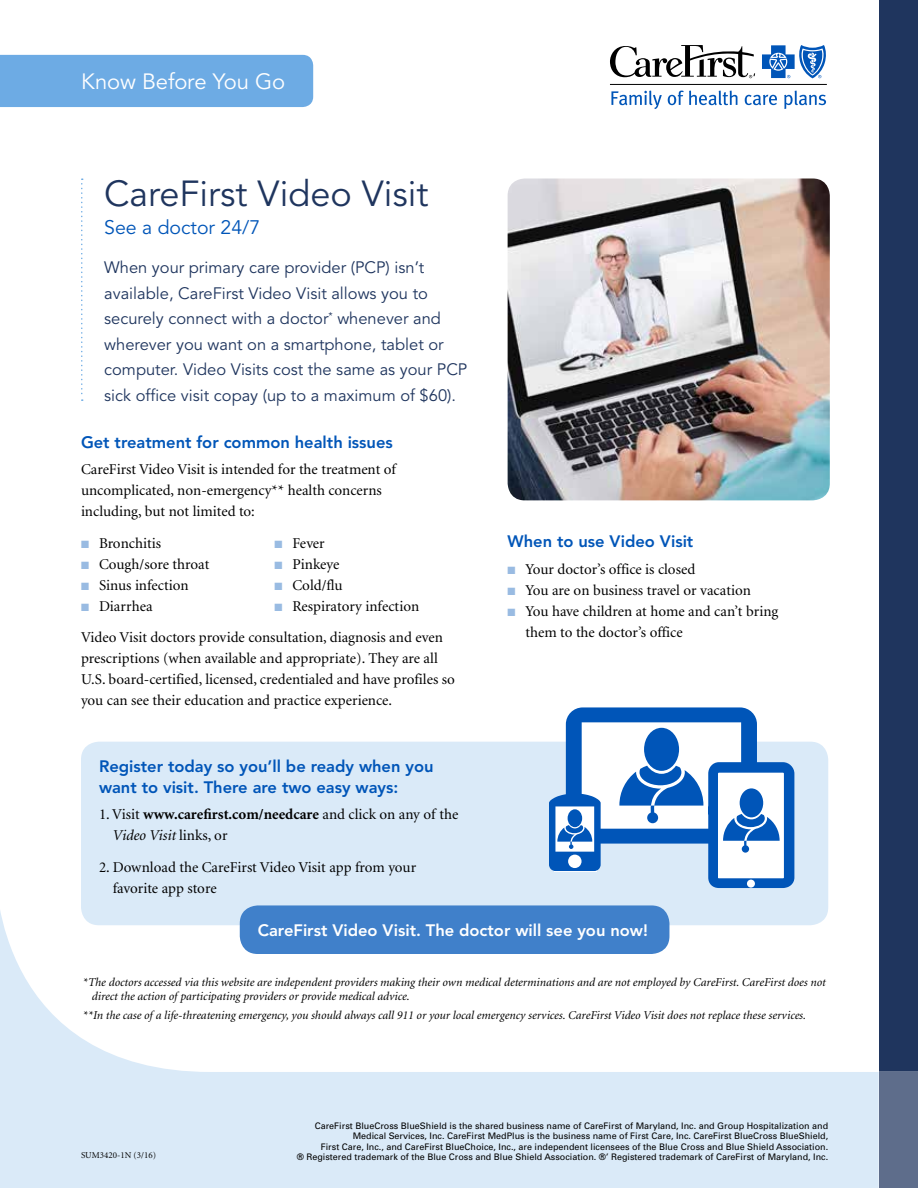
<style>
.page{position:relative;width:918px;height:1188px;background:#fff}
.page>*{position:absolute;margin:0;border:0;box-sizing:border-box;transform-origin:0 0}
.t1{font:36px "Avenir";color:#1f355e}
.t2{font:22.05px "Avenir";letter-spacing:-.005em;color:#fff}
.t3{font:19.5px "Avenir";color:#0055b8}
.t4{font:16.5px/25.5px "Avenir";color:#1f355e}
.t5{font:800 16.5px/21px "Avenir";color:#0055b8}
.t6{font:800 16.5px "Avenir";color:#fff}
.t7{font:15px/21px "Minion";color:#000}
.t8{font:italic 12px/14.7px "Minion";color:#000}
.t9{font:9px/10.5px "Univers";color:#000;text-align:right}
.t10{font:9px "Minion";color:#000}
.s1{color:#99bbe2}
.s2{font-weight:700}
.s3{font-style:italic}
</style>
<div class="page">
<div style="left:879px;top:0;width:39px;height:1188px;background:#1f355e"></div>
<svg style="left:0;top:911px;width:918px;height:277px;fill:#daeaf8"></svg>
<div style="left:878px;top:1072px;width:40px;height:116px;background:#5e6d8b"></div>
<svg style="left:762px;top:45px;width:64px;height:33px"></svg>
<svg style="left:610px;top:45px;width:145px;height:33px"></svg>
<hr style="left:610px;top:84px;width:217px;height:1px;background:#000">
<svg style="left:611px;top:91px;width:51px;height:18px"></svg>
<svg style="left:668px;top:91px;width:69px;height:14px"></svg>
<svg style="left:745px;top:95px;width:32px;height:10px"></svg>
<svg style="left:784px;top:91px;width:42px;height:18px"></svg>
<svg style="left:81px;top:178px;width:2px;height:223px"></svg>
<div style="left:0;top:55px;width:313px;height:52px;background:#6dabe4"></div>
<img style="left:508px;top:178px;width:322px;height:322px">
<div style="left:81px;top:742px;width:747px;height:183px;background:#daeaf8;border-radius:18px"></div>
<div style="left:240px;top:905px;width:429px;height:49px;background:#4080ca;border-radius:18px"></div>
<svg style="left:549px;top:707px;width:245px;height:181px"></svg>
<h2 class="t2" style="left:81px;top:69px;width:206px">Know Before You Go</h2>
<h1 class="t1" style="left:104px;top:173px;width:326px">CareFirst Video Visit</h1>
<h3 class="t3" style="left:104px;top:216px;width:158px">See a doctor 24/7</h3>
<p class="t4" style="left:104px;top:255px;width:365px">When your primary care provider (PCP) isn’t available, CareFirst Video Visit allows you to securely connect with a doctor<sup>*</sup> whenever and wherever you want on a smartphone, tablet or computer. Video Visits cost the same as your PCP sick office visit copay (up to a maximum of $60).</p>
<p class="t5" style="left:81px;top:432px;width:313px">Get treatment for common health issues</p>
<p class="t7" style="left:81px;top:459px;width:317px">CareFirst Video Visit is intended for the treatment of uncomplicated, non-emergency** health concerns including, but not limited to:</p>
<p class="t7" style="left:81px;top:533px;width:82px"><span class="s1">■</span> Bronchitis</p>
<p class="t7" style="left:81px;top:554px;width:130px"><span class="s1">■</span> Cough/sore throat</p>
<p class="t7" style="left:81px;top:575px;width:109px"><span class="s1">■</span> Sinus infection</p>
<p class="t7" style="left:81px;top:596px;width:73px"><span class="s1">■</span> Diarrhea</p>
<p class="t7" style="left:274px;top:533px;width:52px"><span class="s1">■</span> Fever</p>
<p class="t7" style="left:274px;top:554px;width:66px"><span class="s1">■</span> Pinkeye</p>
<p class="t7" style="left:274px;top:575px;width:70px"><span class="s1">■</span> Cold/flu</p>
<p class="t7" style="left:81px;top:591px;width:363px;line-height:31.5px;text-indent:194px"><span class="s1">■</span> Respiratory infection<br>Video Visit doctors provide consultation, diagnosis and even</p>
<p class="t7" style="left:81px;top:648px;width:375px">prescriptions (when available and appropriate). They are all<br>U.S. board-certified, licensed, credentialed and have profiles so you can see their education and practice experience.</p>
<p class="t5" style="left:508px;top:531px;width:187px">When to use Video Visit</p>
<p class="t7" style="left:508px;top:559px;width:189px"><span class="s1">■</span> Your doctor’s office is closed</p>
<p class="t7" style="left:508px;top:580px;width:245px"><span class="s1">■</span> You are on business travel or vacation</p>
<p class="t7" style="left:526px;top:601px;width:254px;text-indent:-18px"><span class="s1">■</span> You have children at home and can’t bring them to the doctor’s office</p>
<p class="t5" style="left:99px;top:756px;width:336px">Register today so you’ll be ready when you want to visit. There are two easy ways:</p>
<p class="t7" style="left:112px;top:805px;width:348px;text-indent:-13px">1. Visit <span class="s2">www.carefirst.com/needcare</span> and click on any of the<br><span class="s3">Video Visit</span> links, or</p>
<p class="t7" style="left:113px;top:857px;width:305px;text-indent:-14px">2. Download the CareFirst Video Visit app from your favorite app store</p>
<p class="t6" style="left:258px;top:921px;width:392px">CareFirst Video Visit. The doctor will see you now!</p>
<p class="t8" style="left:92px;top:975px;width:735px;text-indent:-9px">*The doctors accessed via this website are independent providers making their own medical determinations and are not employed by CareFirst. CareFirst does not direct the action of participating providers or provide medical advice.</p>
<p class="t8" style="left:82px;top:1008px;width:725px">**In the case of a life-threatening emergency, you should always call 911 or your local emergency services. CareFirst Video Visit does not replace these services.</p>
<p class="t9" style="left:315px;top:1120px;width:515px">CareFirst BlueCross BlueShield is the shared business name of CareFirst of Maryland, Inc. and Group Hospitalization and<br>Medical Services, Inc. CareFirst MedPlus is the business name of First Care, Inc. CareFirst BlueCross BlueShield,<br>First Care, Inc., and CareFirst BlueChoice, Inc., are independent licensees of the Blue Cross and Blue Shield Association.</p>
<p class="t10" style="left:81px;top:1151px;width:77px">SUM3420-1N (3/16)</p>
<p class="t9" style="left:297px;top:1152px;width:533px">® Registered trademark of the Blue Cross and Blue Shield Association. ®’ Registered trademark of CareFirst of Maryland, Inc.</p>
</div>
